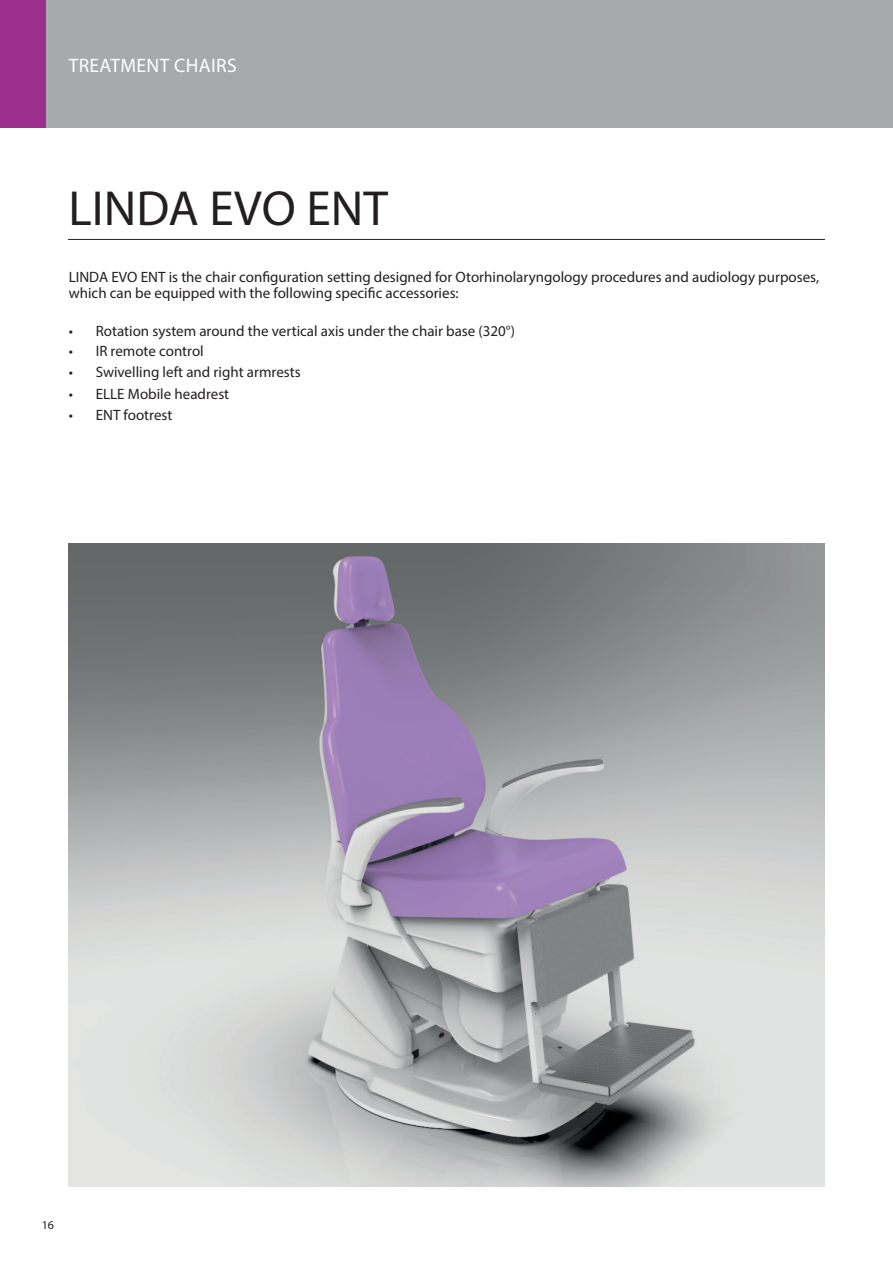
<style>
.page{position:relative;width:893px;height:1263px;background:#fff}
.page>*{position:absolute;margin:0;border:0;box-sizing:border-box;transform-origin:0 0}
.t1{font:49.5px "Myriad Pro";color:#231f20}
.t2{font:19.5px "Myriad Pro";letter-spacing:.02em;color:#fff}
.t3{font:15px/16.5px "Myriad Pro";color:#231f20}
.t4{font:12px "Myriad Pro";color:#231f20}
</style>
<div class="page">
<img style="left:68px;top:544px;width:757px;height:642px">
<hr style="left:68px;top:239px;width:757px;height:1px;background:#231f20">
<div style="left:0;top:0;width:893px;height:128px;background:#a8a9ad"></div>
<div style="left:0;top:0;width:46px;height:128px;background:#9c2f8e"></div>
<h2 class="t2" style="left:69px;top:54px;width:170px">TREATMENT CHAIRS</h2>
<h1 class="t1" style="left:69px;top:178px;width:321px">LINDA EVO ENT</h1>
<p class="t3" style="left:69px;top:268px;width:752px">LINDA EVO ENT is the chair configuration setting designed for Otorhinolaryngology procedures and audiology purposes, which can be equipped with the following specific accessories:</p>
<p class="t3" style="left:69px;top:322px;width:448px">• Rotation system around the vertical axis under the chair base (320°)</p>
<p class="t3" style="left:69px;top:343px;width:137px">• IR remote control</p>
<p class="t3" style="left:69px;top:364px;width:233px">• Swivelling left and right armrests</p>
<p class="t3" style="left:69px;top:386px;width:162px">• ELLE Mobile headrest</p>
<p class="t3" style="left:69px;top:407px;width:105px">• ENT footrest</p>
<p class="t4" style="left:42px;top:1217px;width:14px">16</p>
</div>
